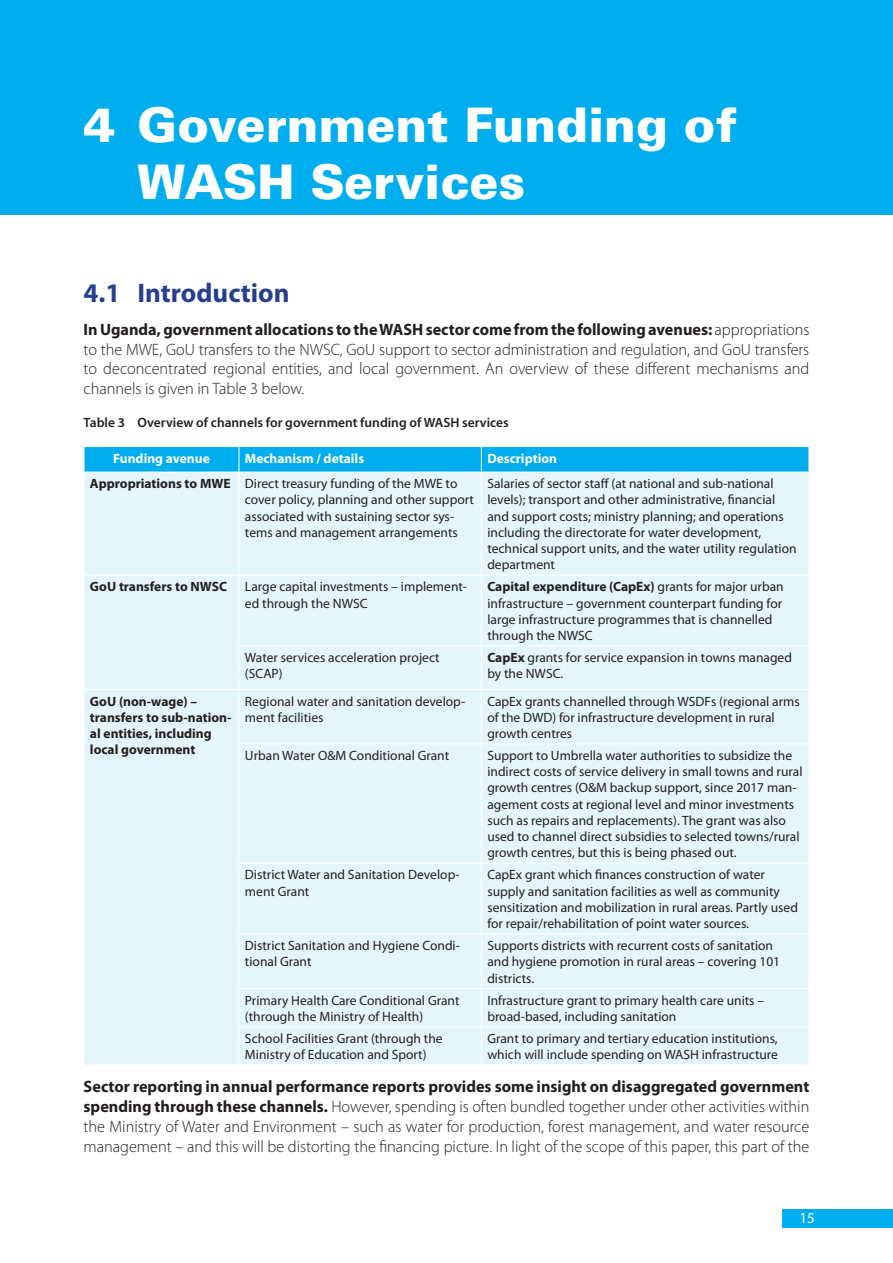
<style>
.page{position:relative;width:893px;height:1263px;background:#fff}
.page>*{position:absolute;margin:0;border:0;box-sizing:border-box;transform-origin:0 0}
.t1{font:900 47.7px/57.3px "Univers";color:#fff}
.t2{font:700 27px "Myriad Pro";color:#253f8e}
.t3{font:300 16.5px/19.8px "Myriad Pro";color:#231f20;text-align:justify}
.t4{font:15.15px "Myriad Pro";color:#fff}
.t5{font:13.5px/16.2px "Myriad Pro";color:#231f20}
.t6{font:700 13.5px/16.2px "Myriad Pro";color:#231f20}
.t7{font:600 13.5px "Myriad Pro";color:#231f20}
.t8{font:700 13.5px "Myriad Pro";color:#fff}
.s1{font-weight:700}
</style>
<div class="page">
<div style="left:782px;top:1209px;width:111px;height:19px;background:#00aeef"></div>
<div style="left:0;top:0;width:893px;height:215px;background:#00aeef"></div>
<div style="left:85px;top:473px;width:724px;height:592px;background:#e5f5fc"></div>
<hr style="left:239px;top:472px;width:1px;height:103px;background:#fff">
<hr style="left:239px;top:575px;width:1px;height:70px;background:#fff">
<hr style="left:239px;top:646px;width:1px;height:43px;background:#fff">
<hr style="left:239px;top:690px;width:1px;height:53px;background:#fff">
<hr style="left:239px;top:744px;width:1px;height:119px;background:#fff">
<hr style="left:239px;top:864px;width:1px;height:69px;background:#fff">
<hr style="left:239px;top:934px;width:1px;height:54px;background:#fff">
<hr style="left:239px;top:989px;width:1px;height:37px;background:#fff">
<hr style="left:239px;top:1027px;width:1px;height:38px;background:#fff">
<hr style="left:481px;top:472px;width:1px;height:103px;background:#fff">
<hr style="left:481px;top:575px;width:1px;height:70px;background:#fff">
<hr style="left:481px;top:646px;width:1px;height:43px;background:#fff">
<hr style="left:481px;top:690px;width:1px;height:53px;background:#fff">
<hr style="left:481px;top:744px;width:1px;height:119px;background:#fff">
<hr style="left:481px;top:864px;width:1px;height:69px;background:#fff">
<hr style="left:481px;top:934px;width:1px;height:54px;background:#fff">
<hr style="left:481px;top:989px;width:1px;height:37px;background:#fff">
<hr style="left:481px;top:1027px;width:1px;height:38px;background:#fff">
<hr style="left:84px;top:575px;width:155px;height:1px;background:#fff">
<hr style="left:84px;top:689px;width:155px;height:1px;background:#fff">
<hr style="left:239px;top:575px;width:242px;height:1px;background:#fff">
<hr style="left:481px;top:575px;width:328px;height:1px;background:#fff">
<hr style="left:239px;top:645px;width:242px;height:1px;background:#fff">
<hr style="left:481px;top:645px;width:328px;height:1px;background:#fff">
<hr style="left:239px;top:689px;width:242px;height:1px;background:#fff">
<hr style="left:481px;top:689px;width:328px;height:1px;background:#fff">
<hr style="left:239px;top:743px;width:242px;height:1px;background:#fff">
<hr style="left:481px;top:743px;width:328px;height:1px;background:#fff">
<hr style="left:239px;top:863px;width:242px;height:1px;background:#fff">
<hr style="left:481px;top:863px;width:328px;height:1px;background:#fff">
<hr style="left:239px;top:933px;width:242px;height:1px;background:#fff">
<hr style="left:481px;top:933px;width:328px;height:1px;background:#fff">
<hr style="left:239px;top:988px;width:242px;height:1px;background:#fff">
<hr style="left:481px;top:988px;width:328px;height:1px;background:#fff">
<hr style="left:239px;top:1026px;width:242px;height:1px;background:#fff">
<hr style="left:481px;top:1026px;width:328px;height:1px;background:#fff">
<svg style="left:84px;top:446px;width:725px;height:26px;background:#0fb2ef"></svg>
<h1 class="t1" style="left:138px;top:96px;width:601px;text-indent:-54px">4 Government Funding of<br>WASH Services</h1>
<h2 class="t2" style="left:84px;top:278px;width:208px">4.1 Introduction</h2>
<p class="t3" style="left:84px;top:320px;width:727px"><span class="s1">In Uganda, government allocations to the WASH sector come from the following avenues:</span> appropriations to the MWE, GoU transfers to the NWSC, GoU support to sector administration and regulation, and GoU transfers to deconcentrated regional entities, and local government. An overview of these different mechanisms and channels is given in Table 3 below.</p>
<p class="t7" style="left:84px;top:415px;width:427px">Table 3 Overview of channels for government funding of WASH services</p>
<p class="t8" style="left:113px;top:450px;width:98px">Funding avenue</p>
<p class="t8" style="left:245px;top:450px;width:121px">Mechanism / details</p>
<p class="t8" style="left:487px;top:450px;width:71px">Description</p>
<p class="t5" style="left:245px;top:475px;width:230px;text-indent:-155px"><span class="s1">Appropriations to MWE</span> Direct treasury funding of the MWE to cover policy, planning and other support associated with sustaining sector sys&shy;tems and management arrangements</p>
<p class="t5" style="left:487px;top:475px;width:311px">Salaries of sector staff (at national and sub-national levels); transport and other administrative, financial and support costs; ministry planning; and operations including the directorate for water development, technical support units, and the water utility regulation department</p>
<p class="t6" style="left:90px;top:579px;width:139px">GoU transfers to NWSC</p>
<p class="t5" style="left:245px;top:578px;width:223px">Large capital investments – implement&shy;ed through the NWSC</p>
<p class="t5" style="left:487px;top:578px;width:298px"><span class="s1">Capital expenditure (CapEx)</span> grants for major urban infrastructure – government counterpart funding for large infrastructure programmes that is channelled through the NWSC</p>
<p class="t5" style="left:245px;top:649px;width:196px">Water services acceleration project (SCAP)</p>
<p class="t5" style="left:487px;top:649px;width:306px"><span class="s1">CapEx</span> grants for service expansion in towns managed by the NWSC.</p>
<p class="t6" style="left:90px;top:693px;width:143px">GoU (non-wage) – transfers to sub-nation&shy;al entities, including local government</p>
<p class="t5" style="left:245px;top:693px;width:222px">Regional water and sanitation develop&shy;ment facilities</p>
<p class="t5" style="left:487px;top:693px;width:314px">CapEx grants channelled through WSDFs (regional arms of the DWD) for infrastructure development in rural growth centres</p>
<p class="t5" style="left:245px;top:747px;width:206px">Urban Water O&amp;M Conditional Grant</p>
<p class="t5" style="left:487px;top:747px;width:317px">Support to Umbrella water authorities to subsidize the indirect costs of service delivery in small towns and rural growth centres (O&amp;M backup support, since 2017 man&shy;agement costs at regional level and minor investments such as repairs and replacements). The grant was also used to channel direct subsidies to selected towns/rural growth centres, but this is being phased out.</p>
<p class="t5" style="left:245px;top:866px;width:216px">District Water and Sanitation Develop&shy;ment Grant</p>
<p class="t5" style="left:487px;top:866px;width:312px">CapEx grant which finances construction of water supply and sanitation facilities as well as community sensitization and mobilization in rural areas. Partly used for repair/rehabilitation of point water sources.</p>
<p class="t5" style="left:245px;top:937px;width:216px">District Sanitation and Hygiene Condi&shy;tional Grant</p>
<p class="t5" style="left:487px;top:937px;width:294px">Supports districts with recurrent costs of sanitation and hygiene promotion in rural areas – covering 101 districts.</p>
<p class="t5" style="left:245px;top:992px;width:216px">Primary Health Care Conditional Grant (through the Ministry of Health)</p>
<p class="t5" style="left:487px;top:992px;width:278px">Infrastructure grant to primary health care units – broad-based, including sanitation</p>
<p class="t5" style="left:245px;top:1030px;width:199px">School Facilities Grant (through the<br>Ministry of Education and Sport)</p>
<p class="t5" style="left:487px;top:1030px;width:292px">Grant to primary and tertiary education institutions, which will include spending on WASH infrastructure</p>
<p class="t3" style="left:84px;top:1077px;width:727px"><span class="s1">Sector reporting in annual performance reports provides some insight on disaggregated government spending through these channels.</span> However, spending is often bundled together under other activities within the Ministry of Water and Environment – such as water for production, forest management, and water resource management – and this will be distorting the financing picture. In light of the scope of this paper, this part of the</p>
<p class="t4" style="left:799px;top:1209px;width:17px">15</p>
</div>
